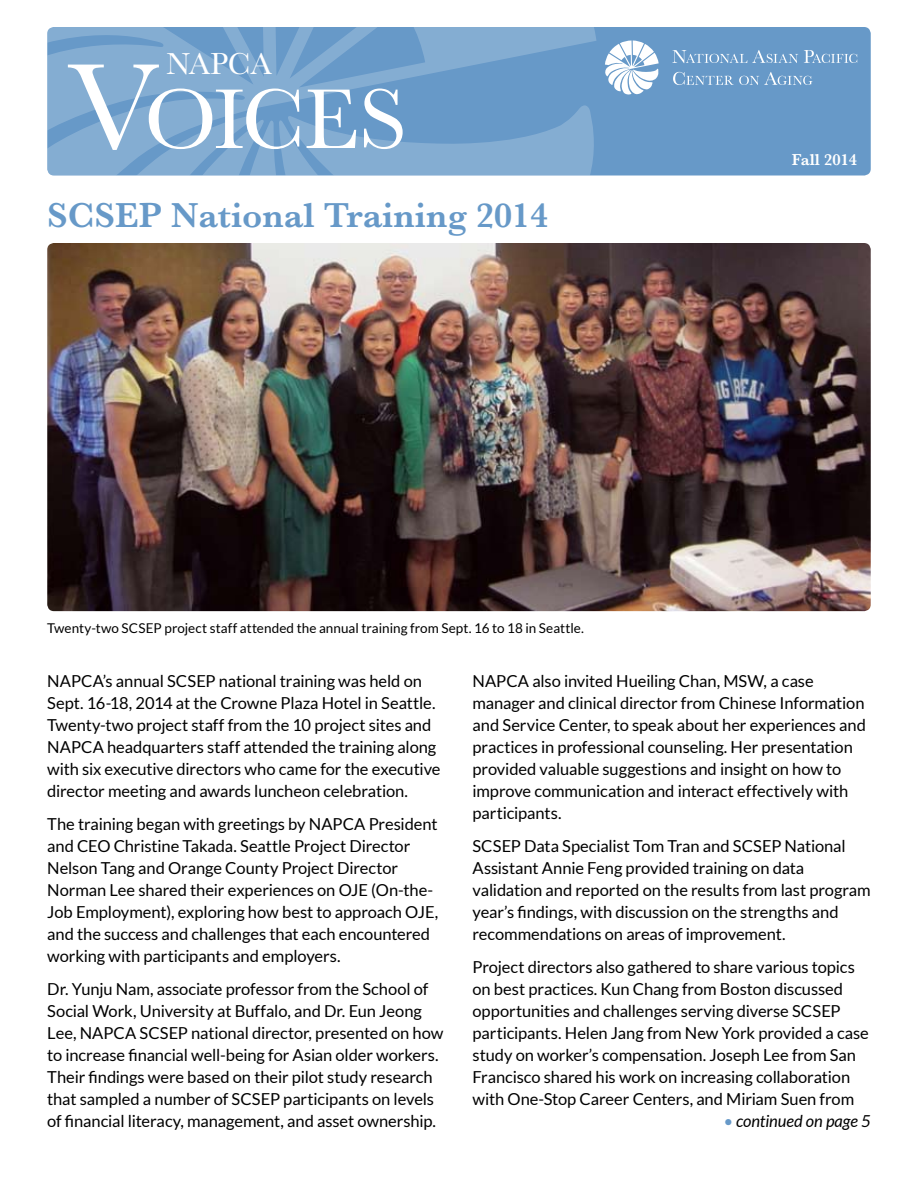
<style>
.page{position:relative;width:918px;height:1188px;background:#fff}
.page>*{position:absolute;margin:0;border:0;box-sizing:border-box;transform-origin:0 0}
.t1{font:88.2px "Baskerville";color:#fff}
.t2{font:600 36px "Baskerville";color:#6799c8}
.t3{font:31.5px "Baskerville";color:#fff}
.t4{font:16.5px/22px "Lato";letter-spacing:-.005em;color:#000}
.t5{font:italic 16.5px "Lato";letter-spacing:-.005em;color:#000}
.t6{font:600 16.5px "Baskerville";color:#fff}
.t7{font:13.5px "Lato";letter-spacing:.005em;color:#000}
.s1{font-size:126px}
.s2{color:#6799c8}
</style>
<div class="page">
<div style="left:47px;top:27px;width:824px;height:149px;background:#6799c8;border-radius:7px"></div>
<svg style="left:47px;top:27px;width:550px;height:149px;fill:#84add2"></svg>
<svg style="left:605px;top:40px;width:54px;height:54px"></svg>
<svg style="left:672px;top:50px;width:126px;height:13px"></svg>
<svg style="left:804px;top:50px;width:53px;height:13px"></svg>
<svg style="left:673px;top:72px;width:140px;height:13px"></svg>
<img style="left:47px;top:243px;width:824px;height:368px">
<h3 class="t3" style="left:166px;top:44px;width:107px">NAPCA</h3>
<h1 class="t1" style="left:68px;top:63px;width:341px"><span class="s1">V</span>OICES</h1>
<h2 class="t2" style="left:47px;top:190px;width:502px">SCSEP National Training 2014</h2>
<p class="t7" style="left:47px;top:620px;width:538px">Twenty-two SCSEP project staff attended the annual training from Sept. 16 to 18 in Seattle.</p>
<p class="t6" style="left:792px;top:148px;width:67px">Fall 2014</p>
<p class="t4" style="left:47px;top:670px;width:395px">NAPCA’s annual SCSEP national training was held on Sept. 16-18, 2014 at the Crowne Plaza Hotel in Seattle.<br>Twenty-two project staff from the 10 project sites and NAPCA headquarters staff attended the training along with six executive directors who came for the executive director meeting and awards luncheon celebration.</p>
<p class="t4" style="left:47px;top:813px;width:393px">The training began with greetings by NAPCA President and CEO Christine Takada. Seattle Project Director Nelson Tang and Orange County Project Director Norman Lee shared their experiences on OJE (On-the-Job Employment), exploring how best to approach OJE, and the success and challenges that each encountered working with participants and employers.</p>
<p class="t4" style="left:47px;top:978px;width:398px">Dr. Yunju Nam, associate professor from the School of Social Work, University at Buffalo, and Dr. Eun Jeong Lee, NAPCA SCSEP national director, presented on how to increase financial well-being for Asian older workers.<br>Their findings were based on their pilot study research that sampled a number of SCSEP participants on levels of financial literacy, management, and asset ownership.</p>
<p class="t4" style="left:473px;top:669px;width:395px">NAPCA also invited Hueiling Chan, MSW, a case manager and clinical director from Chinese Information and Service Center, to speak about her experiences and practices in professional counseling. Her presentation provided valuable suggestions and insight on how to improve communication and interact effectively with participants.</p>
<p class="t4" style="left:473px;top:835px;width:400px">SCSEP Data Specialist Tom Tran and SCSEP National Assistant Annie Feng provided training on data validation and reported on the results from last program year’s findings, with discussion on the strengths and recommendations on areas of improvement.</p>
<p class="t4" style="left:473px;top:956px;width:398px">Project directors also gathered to share various topics on best practices. Kun Chang from Boston discussed opportunities and challenges serving diverse SCSEP participants. Helen Jang from New York provided a case study on worker’s compensation. Joseph Lee from San Francisco shared his work on increasing collaboration with One-Stop Career Centers, and Miriam Suen from</p>
<p class="t5" style="left:723px;top:1112px;width:149px"><span class="s2">•</span> continued on page 5</p>
</div>
